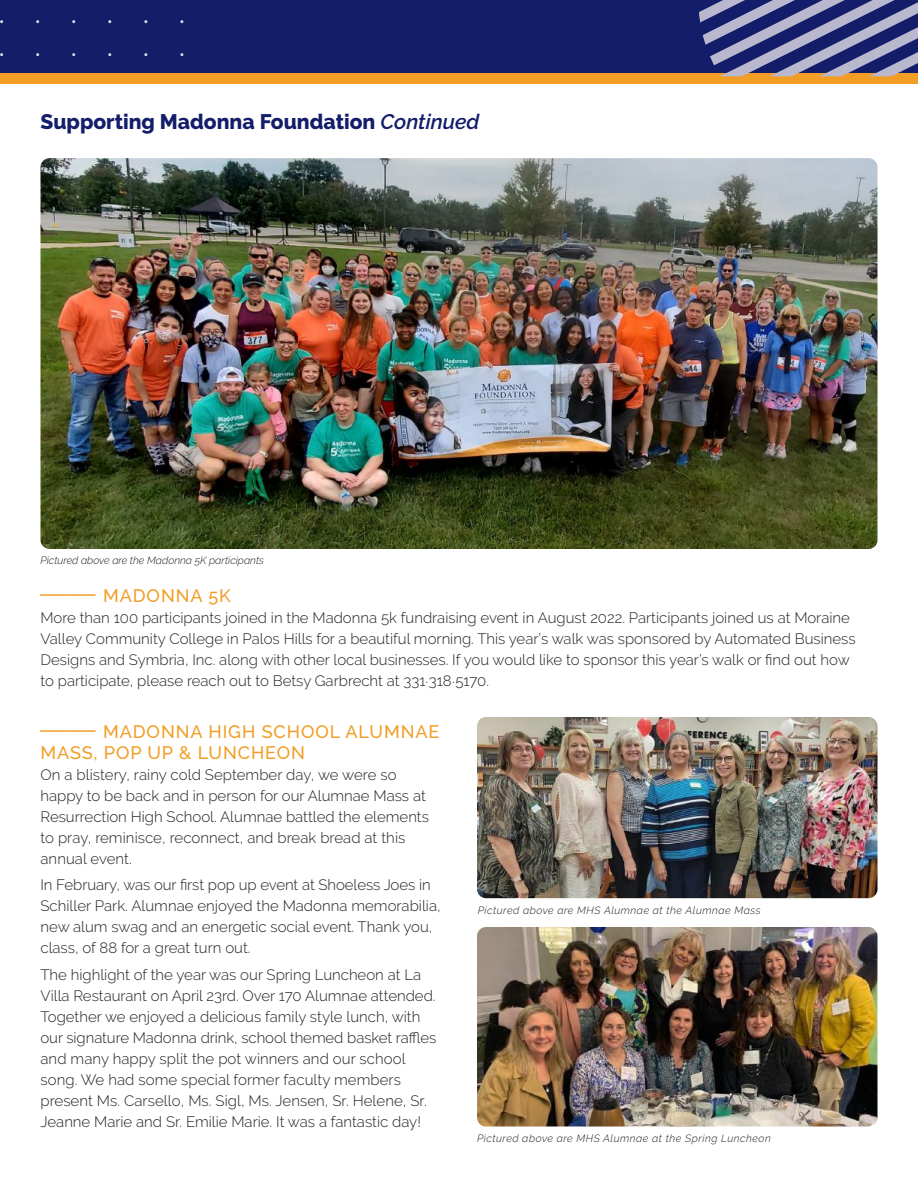
<style>
.page{position:relative;width:918px;height:1188px;background:#fff}
.page>*{position:absolute;margin:0;border:0;box-sizing:border-box;transform-origin:0 0}
.Section_Title{font:800 21px "Raleway";color:#131d6a}
.Subtitle{font:500 18px/21px "Raleway";letter-spacing:.05em;color:#f29d25}
.Newletter_Body_Copy{font:300 15px/21px "Raleway";color:#231f20}
.Body{font:300 15px/21px "Raleway";color:#231f20}
.t1{font:italic 300 10.5px "Raleway";letter-spacing:.05em;color:#231f20}
.t2{font:italic 300 10.5px "Raleway";color:#231f20}
.s1{font-weight:600;font-style:italic}
</style>
<div class="page">
<div style="left:0;top:0;width:918px;height:81px;background:#131d6a"></div>
<div style="left:0;top:73px;width:918px;height:11px;background:#f29d25"></div>
<img style="left:40px;top:158px;width:838px;height:391px">
<svg style="left:699px;top:0;width:219px;height:76px"></svg>
<img style="left:477px;top:927px;width:401px;height:199px">
<img style="left:477px;top:717px;width:401px;height:181px">
<p class="Section_Title" style="left:40px;top:110px;width:440px">Supporting Madonna Foundation <span class="s1">Continued</span></p>
<p class="t2" style="left:40px;top:555px;width:225px">Pictured above are the Madonna 5K participants</p>
<p class="Subtitle" style="left:39px;top:585px;width:193px">———— MADONNA 5K</p>
<p class="Body" style="left:40px;top:607px;width:817px">More than 100 participants joined in the Madonna 5k fundraising event in August 2022. Participants joined us at Moraine Valley Community College in Palos Hills for a beautiful morning. This year’s walk was sponsored by Automated Business Designs and Symbria, Inc. along with other local businesses. If you would like to sponsor this year’s walk or find out how to participate, please reach out to Betsy Garbrecht at 331.318.5170.</p>
<p class="Subtitle" style="left:39px;top:721px;width:402px">———— MADONNA HIGH SCHOOL ALUMNAE<br>MASS, POP UP &amp; LUNCHEON</p>
<p class="Newletter_Body_Copy" style="left:40px;top:764px;width:390px">On a blistery, rainy cold September day, we were so happy to be back and in person for our Alumnae Mass at Resurrection High School. Alumnae battled the elements to pray, reminisce, reconnect, and break bread at this annual event.</p>
<p class="Newletter_Body_Copy" style="left:40px;top:874px;width:402px">In February, was our first pop up event at Shoeless Joes in Schiller Park. Alumnae enjoyed the Madonna memorabilia, new alum swag and an energetic social event. Thank you, class, of 88 for a great turn out.</p>
<p class="Newletter_Body_Copy" style="left:40px;top:964px;width:397px">The highlight of the year was our Spring Luncheon at La Villa Restaurant on April 23rd. Over 170 Alumnae attended.<br>Together we enjoyed a delicious family style lunch, with our signature Madonna drink, school themed basket raffles and many happy split the pot winners and our school song. We had some special former faculty members present Ms. Carsello, Ms. Sigl, Ms. Jensen, Sr. Helene, Sr.<br>Jeanne Marie and Sr. Emilie Marie. It was a fantastic day!</p>
<p class="t1" style="left:478px;top:904px;width:284px">Pictured above are MHS Alumnae at the Alumnae Mass</p>
<p class="t1" style="left:477px;top:1132px;width:295px">Pictured above are MHS Alumnae at the Spring Luncheon</p>
</div>
